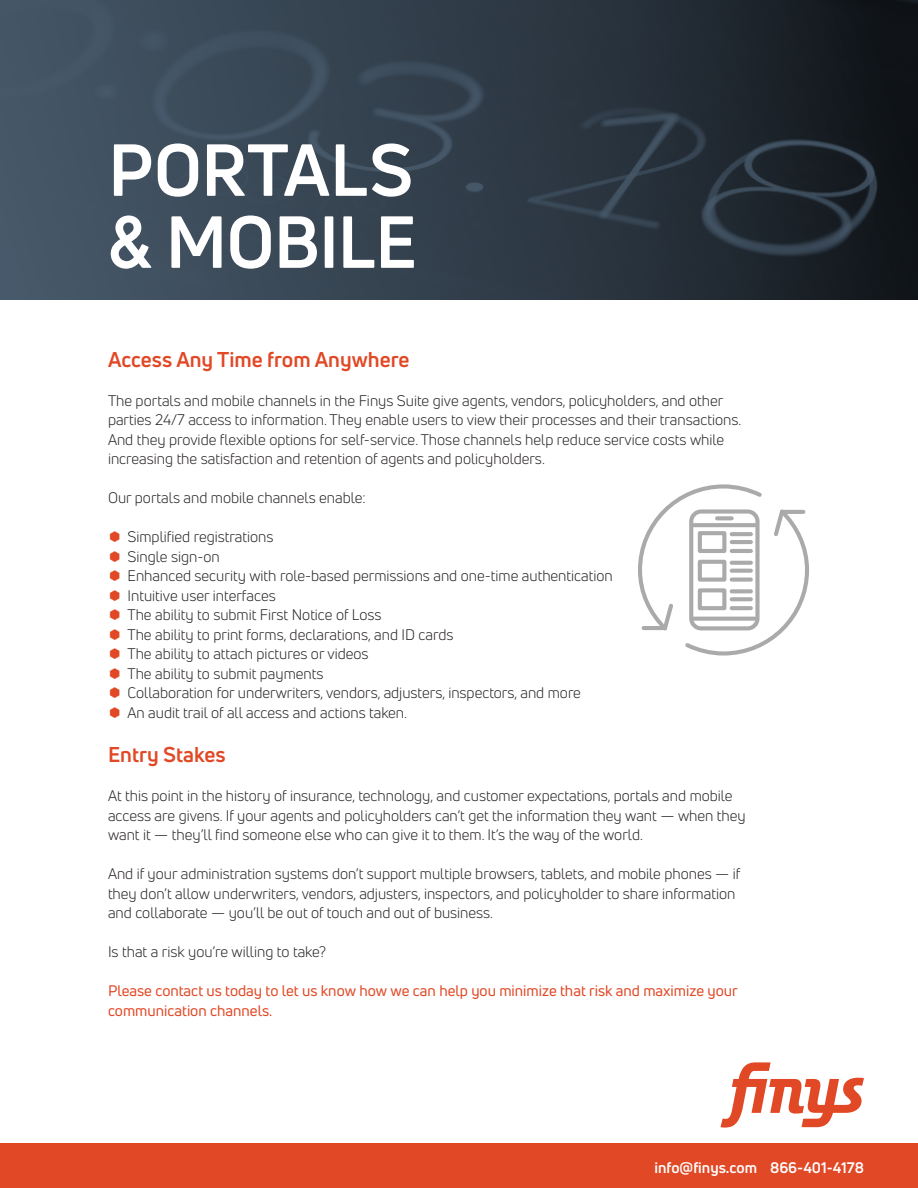
<style>
.page{position:relative;width:918px;height:1188px;background:#fff}
.page>*{position:absolute;margin:0;border:0;box-sizing:border-box;transform-origin:0 0}
.sell_sheet_head_whit{font:700 72px/72px "Uni Neue";letter-spacing:-.02em;color:#fff}
.uni_sub_orange_v{font:700 21px "Uni Neue";color:#e14825}
.Uni_Body{font:15px/19.5px "Uni Neue";color:#231f20}
.Finys_List_1{font:15px "Uni Neue";color:#231f20}
.Please_Contact_Orang{font:15px/19.5px "Uni Neue";color:#e14825}
.t1{font:700 15px "Uni Neue";color:#fff}
</style>
<div class="page">
<img style="left:0;top:0;width:918px;height:299px">
<div style="left:0;top:1144px;width:918px;height:44px;background:#e14825"></div>
<svg style="left:721px;top:1062px;width:143px;height:66px"></svg>
<svg style="left:638px;top:484px;width:171px;height:172px"></svg>
<div style="left:689px;top:509px;width:71px;height:121px;border:4px solid #aaa;border-radius:10px"></div>
<hr style="left:694px;top:523px;width:61px;height:4px;background:#aaa">
<svg style="left:694px;top:617px;width:61px;height:4px"></svg>
<svg style="left:717px;top:516px;width:15px;height:4px"></svg>
<div style="left:698px;top:531px;width:28px;height:22px;border:4px solid #aaa"></div>
<hr style="left:732px;top:532px;width:19px;height:4px;background:#aaa">
<hr style="left:732px;top:549px;width:19px;height:4px;background:#aaa">
<hr style="left:732px;top:540px;width:19px;height:4px;background:#aaa">
<div style="left:698px;top:560px;width:28px;height:22px;border:4px solid #aaa"></div>
<svg style="left:732px;top:561px;width:19px;height:4px"></svg>
<svg style="left:732px;top:578px;width:19px;height:4px"></svg>
<svg style="left:732px;top:569px;width:19px;height:4px"></svg>
<div style="left:698px;top:588px;width:28px;height:22px;border:4px solid #aaa"></div>
<svg style="left:732px;top:589px;width:19px;height:4px"></svg>
<hr style="left:732px;top:606px;width:19px;height:4px;background:#aaa">
<svg style="left:732px;top:597px;width:19px;height:4px"></svg>
<p class="sell_sheet_head_whit" style="left:108px;top:133px;width:311px">PORTALS &amp; MOBILE</p>
<p class="uni_sub_orange_v" style="left:108px;top:346px;width:303px">Access Any Time from Anywhere</p>
<p class="Uni_Body" style="left:108px;top:391px;width:635px">The portals and mobile channels in the Finys Suite give agents, vendors, policyholders, and other parties 24/7 access to information. They enable users to view their processes and their transactions.<br>And they provide flexible options for self-service. Those channels help reduce service costs while increasing the satisfaction and retention of agents and policyholders.</p>
<p class="Uni_Body" style="left:108px;top:488px;width:259px">Our portals and mobile channels enable:</p>
<p class="Finys_List_1" style="left:128px;top:528px;width:147px">Simplified registrations</p>
<p class="Finys_List_1" style="left:128px;top:547px;width:94px">Single sign-on</p>
<p class="Finys_List_1" style="left:128px;top:567px;width:487px">Enhanced security with role-based permissions and one-time authentication</p>
<p class="Finys_List_1" style="left:128px;top:586px;width:150px">Intuitive user interfaces</p>
<p class="Finys_List_1" style="left:128px;top:606px;width:255px">The ability to submit First Notice of Loss</p>
<p class="Finys_List_1" style="left:128px;top:625px;width:328px">The ability to print forms, declarations, and ID cards</p>
<p class="Finys_List_1" style="left:128px;top:645px;width:243px">The ability to attach pictures or videos</p>
<p class="Finys_List_1" style="left:128px;top:664px;width:197px">The ability to submit payments</p>
<p class="Finys_List_1" style="left:128px;top:684px;width:455px">Collaboration for underwriters, vendors, adjusters, inspectors, and more</p>
<p class="Finys_List_1" style="left:128px;top:703px;width:281px">An audit trail of all access and actions taken.</p>
<p class="uni_sub_orange_v" style="left:108px;top:742px;width:119px">Entry Stakes</p>
<p class="Uni_Body" style="left:108px;top:786px;width:639px">At this point in the history of insurance, technology, and customer expectations, portals and mobile access are givens. If your agents and policyholders can’t get the information they want — when they want it — they’ll find someone else who can give it to them. It’s the way of the world.</p>
<p class="Uni_Body" style="left:108px;top:864px;width:634px">And if your administration systems don’t support multiple browsers, tablets, and mobile phones — if they don’t allow underwriters, vendors, adjusters, inspectors, and policyholder to share information and collaborate — you’ll be out of touch and out of business.</p>
<p class="Uni_Body" style="left:108px;top:942px;width:220px">Is that a risk you’re willing to take?</p>
<p class="Please_Contact_Orang" style="left:108px;top:981px;width:631px">Please contact us today to let us know how we can help you minimize that risk and maximize your communication channels.</p>
<p class="t1" style="left:655px;top:1158px;width:211px">info@finys.com 866-401-4178</p>
</div>
